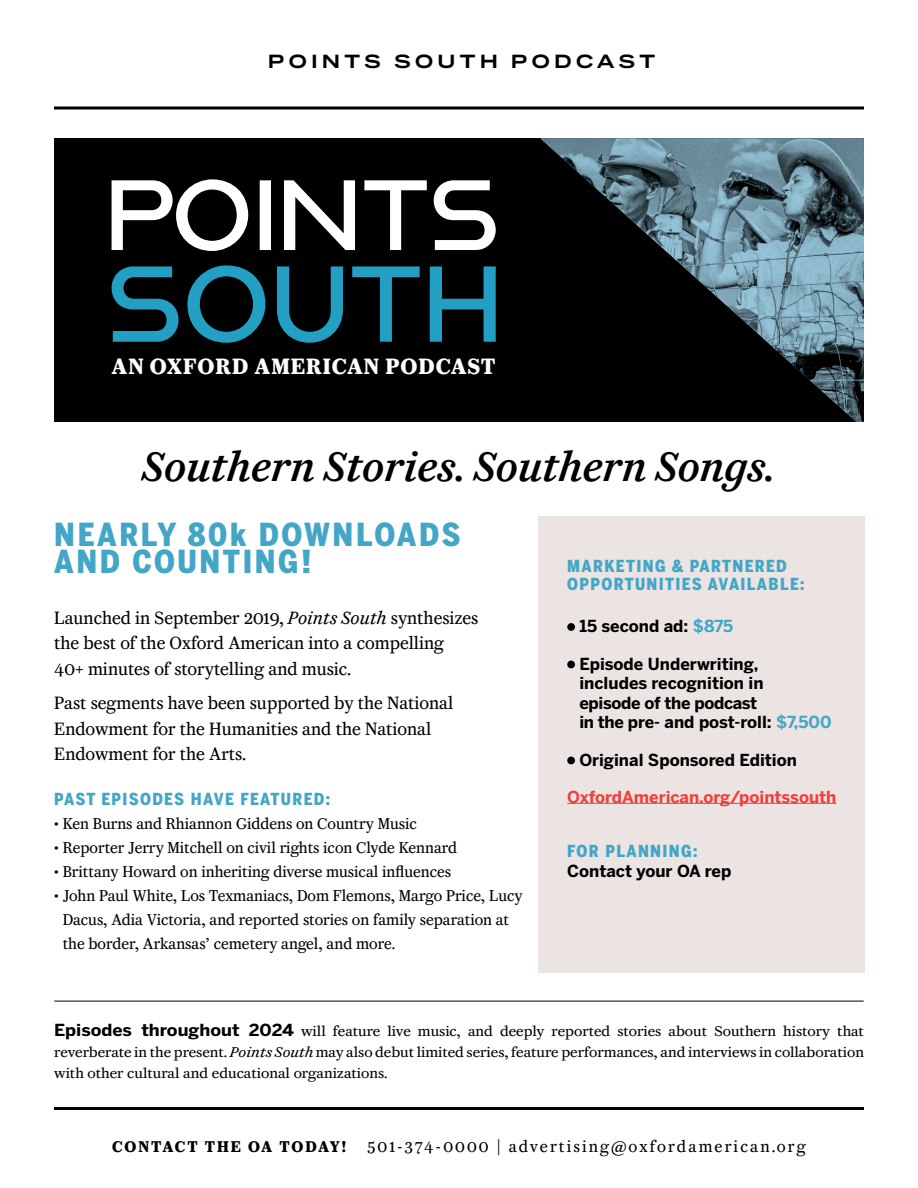
<style>
.page{position:relative;width:918px;height:1188px;background:#fff}
.page>*{position:absolute;margin:0;border:0;box-sizing:border-box;transform-origin:0 0}
.t1{font:italic 500 43.5px "Caponi Text";color:#000}
.t2{font:900 31.5px/27px "Benton Sans Condensed";letter-spacing:.08em;color:#44a6c7}
.t3{font:700 23.4px "Caponi Text";letter-spacing:.04em;color:#fff}
.t4{font:18.75px/25.5px "Caponi Text";color:#000}
.t5{font:700 18px "Benton Sans Wide";letter-spacing:.22em;color:#000}
.t6{font:17.25px "Caponi Text";letter-spacing:.12em;color:#000}
.t7{font:16.5px/24px "Caponi Text";color:#000}
.t8{font:700 16.5px/19.5px "Benton Sans";color:#000}
.t9{font:900 16.5px/18px "Benton Sans Condensed";letter-spacing:.08em;color:#44a6c7}
.t10{font:700 16.5px "Benton Sans";color:#ef413d}
.t11{font:15px/21px "Caponi Text";color:#000;text-align:justify;scale:1.07 1}
.s1{font-style:italic}
.s2{color:#43a6c7}
.s3{font-family:"Benton Sans";font-weight:700;font-size:16.5px}
.s4{font-weight:700;font-size:16.35px}
</style>
<div class="page">
<svg style="left:54px;top:106px;width:810px;height:4px;background:#3f3f3f"></svg>
<hr style="left:54px;top:1107px;width:810px;height:3px;background:#000">
<div style="left:54px;top:138px;width:810px;height:284px;background:#000"></div>
<img style="left:540px;top:138px;width:324px;height:284px">
<div style="left:539px;top:516px;width:326px;height:457px;background:#ebe4e2"></div>
<hr style="left:567px;top:803px;width:269px;height:1px;background:#ef413d">
<div style="left:567px;top:623px;width:8px;height:8px;background:#000;border-radius:50%"></div>
<div style="left:567px;top:661px;width:8px;height:7px;background:#000;border-radius:50%"></div>
<div style="left:567px;top:757px;width:8px;height:7px;background:#000;border-radius:50%"></div>
<svg style="left:112px;top:265px;width:384px;height:78px"></svg>
<svg style="left:112px;top:179px;width:384px;height:72px"></svg>
<hr style="left:54px;top:1001px;width:810px;height:1px;background:#000">
<p class="t5" style="left:268px;top:50px;width:389px">POINTS SOUTH PODCAST</p>
<h3 class="t3" style="left:112px;top:347px;width:386px">AN OXFORD AMERICAN PODCAST</h3>
<h1 class="t1" style="left:142px;top:433px;width:635px">Southern Stories. Southern Songs.</h1>
<h2 class="t2" style="left:54px;top:521px;width:408px">NEARLY 80k DOWNLOADS<br>AND COUNTING!</h2>
<p class="t4" style="left:54px;top:603px;width:425px">Launched in September 2019, <span class="s1">Points South</span> synthesizes the best of the Oxford American into a compelling<br>40+ minutes of storytelling and music.</p>
<p class="t4" style="left:54px;top:689px;width:401px">Past segments have been supported by the National<br>Endowment for the Humanities and the National<br>Endowment for the Arts.</p>
<p class="t9" style="left:54px;top:790px;width:277px">PAST EPISODES HAVE FEATURED:</p>
<p class="t7" style="left:54px;top:810px;width:364px">• Ken Burns and Rhiannon Giddens on Country Music</p>
<p class="t7" style="left:54px;top:834px;width:404px">• Reporter Jerry Mitchell on civil rights icon Clyde Kennard</p>
<p class="t7" style="left:54px;top:858px;width:398px">• Brittany Howard on inheriting diverse musical influences</p>
<p class="t7" style="left:63px;top:883px;width:461px;text-indent:-8px">• John Paul White, Los Texmaniacs, Dom Flemons, Margo Price, Lucy<br>Dacus, Adia Victoria, and reported stories on family separation at the border, Arkansas’ cemetery angel, and more.</p>
<p class="t9" style="left:567px;top:558px;width:239px">MARKETING &amp; PARTNERED<br>OPPORTUNITIES AVAILABLE:</p>
<p class="t8" style="left:579px;top:617px;width:155px">15 second ad: <span class="s2">$875</span></p>
<p class="t8" style="left:579px;top:654px;width:254px">Episode Underwriting,<br>includes recognition in<br>episode of the podcast<br>in the pre- and post-roll: <span class="s2">$7,500</span></p>
<p class="t8" style="left:579px;top:750px;width:219px">Original Sponsored Edition</p>
<p class="t10" style="left:567px;top:787px;width:271px">OxfordAmerican.org/pointssouth</p>
<p class="t9" style="left:567px;top:843px;width:132px">FOR PLANNING:</p>
<p class="t8" style="left:567px;top:861px;width:166px">Contact your OA rep</p>
<p class="t11" style="left:54px;top:1019px;width:758px"><span class="s3">Episodes throughout 2024</span> will feature live music, and deeply reported stories about Southern history that reverberate in the present. <span class="s1">Points South</span> may also debut limited series, feature performances, and interviews in collaboration with other cultural and educational organizations.</p>
<p class="t6" style="left:112px;top:1133px;width:695px"><span class="s4">CONTACT THE OA TODAY!</span> 501-374-0000 | advertising@oxfordamerican.org</p>
</div>
